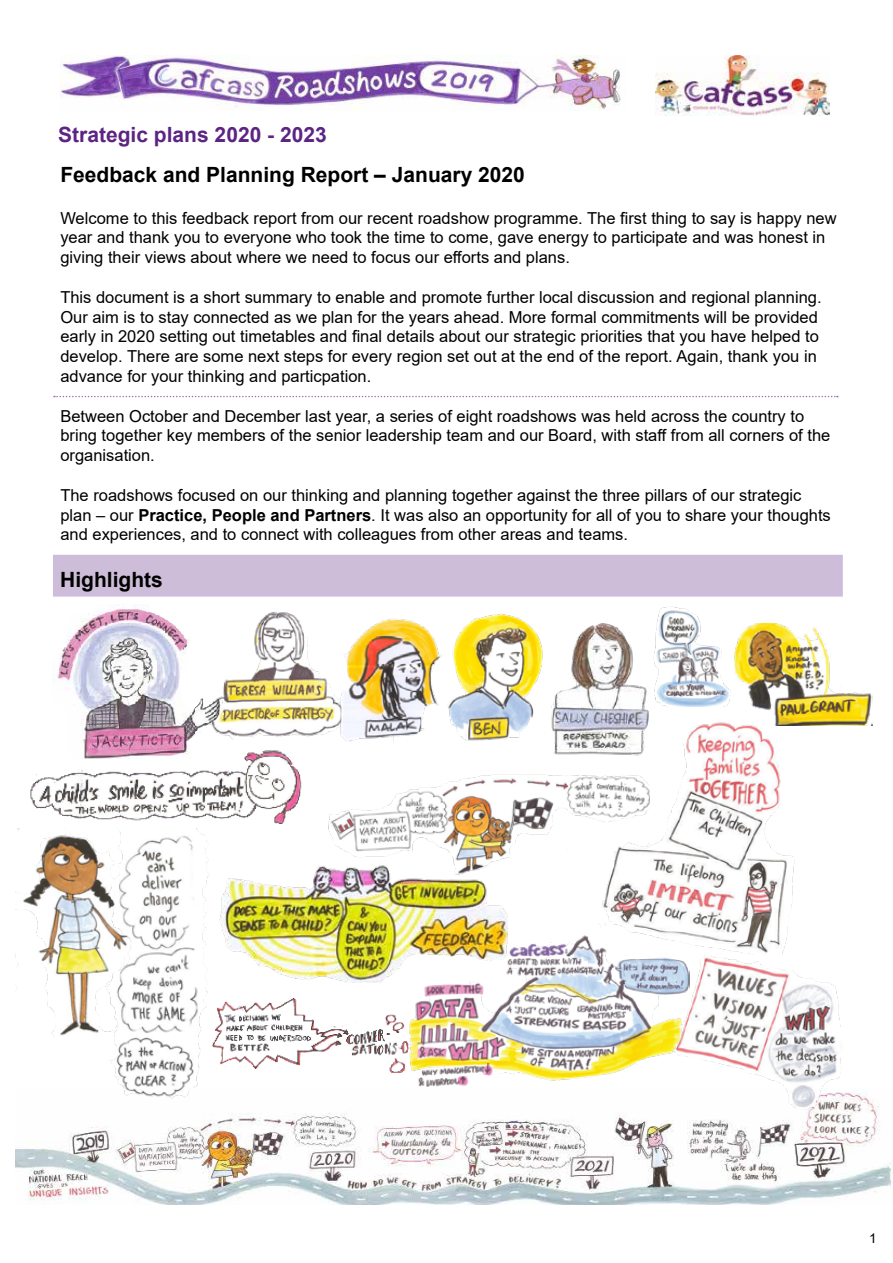
<style>
.page{position:relative;width:893px;height:1263px;background:#fff}
.page>*{position:absolute;margin:0;border:0;box-sizing:border-box;transform-origin:0 0}
.t1{font:700 21px "Arial";color:#000}
.t2{font:700 21px "Arial";color:#5c2483}
.t3{font:16.5px/19.8px "Arial";color:#000}
.t4{font:13.5px "Arial";color:#000}
.s1{font-weight:700}
</style>
<div class="page">
<img style="left:223px;top:611px;width:113px;height:129px">
<img style="left:53px;top:605px;width:170px;height:146px">
<div style="left:53px;top:555px;width:790px;height:42px;background:#cebdd9"></div>
<img style="left:15px;top:1091px;width:878px;height:113px">
<img style="left:60px;top:56px;width:561px;height:54px">
<img style="left:656px;top:56px;width:173px;height:59px">
<img style="left:551px;top:623px;width:98px;height:132px">
<img style="left:336px;top:613px;width:207px;height:129px">
<img style="left:30px;top:751px;width:272px;height:73px">
<img style="left:654px;top:606px;width:77px;height:101px">
<img style="left:15px;top:829px;width:91px;height:208px">
<img style="left:106px;top:829px;width:110px;height:275px">
<img style="left:219px;top:866px;width:289px;height:116px">
<img style="left:732px;top:623px;width:140px;height:102px">
<img style="left:209px;top:997px;width:199px;height:75px">
<svg style="left:54px;top:396px;width:784px;height:1px"></svg>
<img style="left:408px;top:933px;width:244px;height:153px">
<img style="left:323px;top:774px;width:275px;height:103px">
<img style="left:598px;top:716px;width:204px;height:239px">
<img style="left:652px;top:955px;width:191px;height:155px">
<p class="t2" style="left:58px;top:120px;width:270px">Strategic plans 2020 - 2023</p>
<p class="t1" style="left:60px;top:160px;width:466px">Feedback and Planning Report – January 2020</p>
<p class="t3" style="left:60px;top:208px;width:778px">Welcome to this feedback report from our recent roadshow programme. The first thing to say is happy new year and thank you to everyone who took the time to come, gave energy to participate and was honest in giving their views about where we need to focus our efforts and plans.</p>
<p class="t3" style="left:60px;top:287px;width:763px">This document is a short summary to enable and promote further local discussion and regional planning.<br>Our aim is to stay connected as we plan for the years ahead. More formal commitments will be provided early in 2020 setting out timetables and final details about our strategic priorities that you have helped to develop. There are some next steps for every region set out at the end of the report. Again, thank you in advance for your thinking and particpation.</p>
<p class="t3" style="left:60px;top:406px;width:771px">Between October and December last year, a series of eight roadshows was held across the country to bring together key members of the senior leadership team and our Board, with staff from all corners of the organisation.</p>
<p class="t3" style="left:60px;top:485px;width:772px">The roadshows focused on our thinking and planning together against the three pillars of our strategic plan – our <span class="s1">Practice, People and Partners</span>. It was also an opportunity for all of you to share your thoughts and experiences, and to connect with colleagues from other areas and teams.</p>
<p class="t1" style="left:60px;top:565px;width:104px">Highlights</p>
<p class="t4" style="left:869px;top:1229px;width:9px">1</p>
</div>
